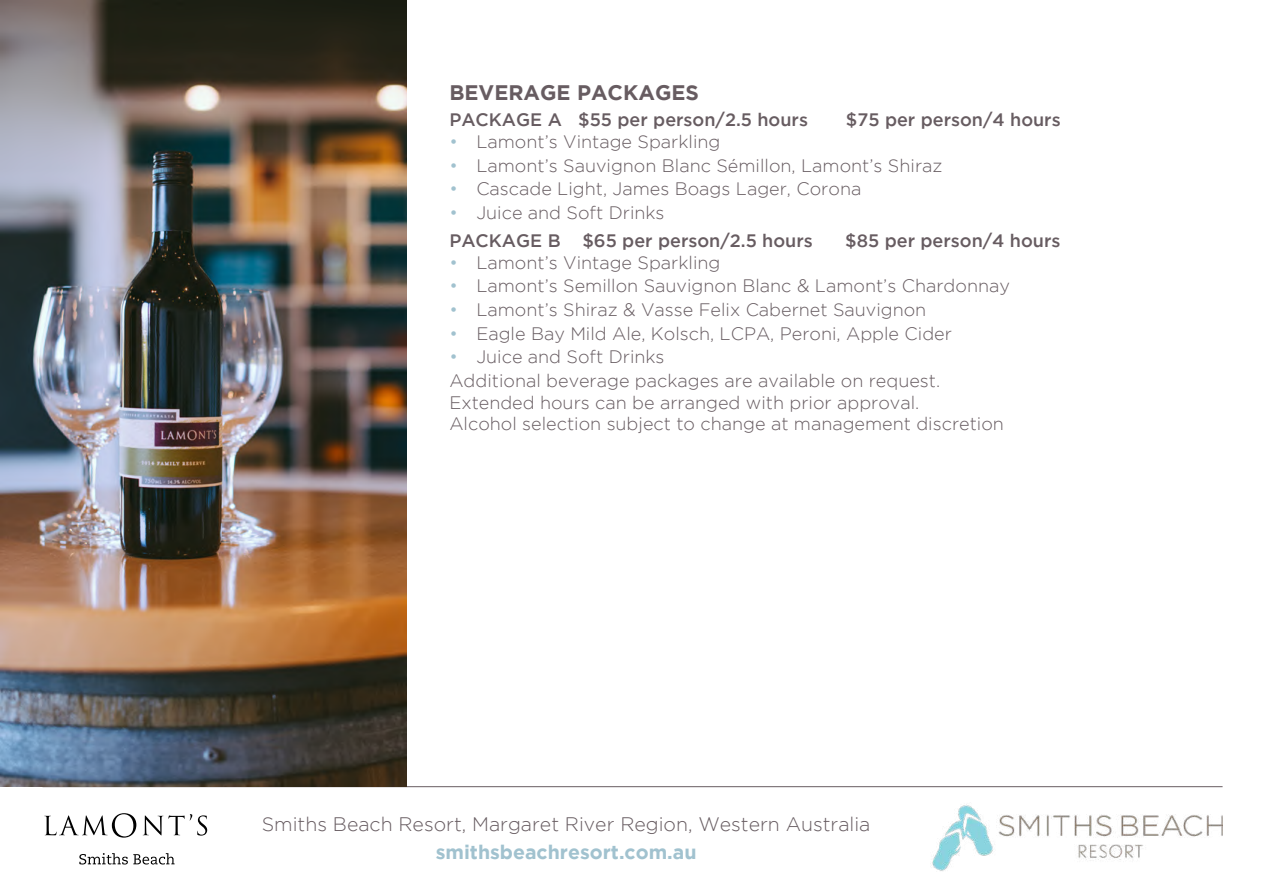
<style>
.page{position:relative;width:1263px;height:893px;background:#fff}
.page>*{position:absolute;margin:0;border:0;box-sizing:border-box;transform-origin:0 0}
.t1{font:700 21px "Gotham";color:#675c61}
.t2{font:300 19.5px "Gotham";color:#675c61}
.t3{font:700 19.5px "Gotham";color:#a1c2cf}
.t4{font:300 18px/23.7px "Gotham";color:#675c61}
.t5{font:500 18px/27.9px "Gotham";color:#675c61}
.s1{color:#a1c2cf}
.s2{font-weight:300;color:#a1c2cf}
.s3{font-weight:300}
</style>
<div class="page">
<img style="left:932px;top:804px;width:290px;height:67px">
<hr style="left:43px;top:786px;width:1179px;height:1px;background:#675c61">
<svg style="left:44px;top:813px;width:92px;height:25px"></svg>
<svg style="left:143px;top:814px;width:64px;height:22px"></svg>
<svg style="left:79px;top:853px;width:96px;height:11px"></svg>
<img style="left:0;top:0;width:407px;height:786px">
<p class="t1" style="left:449px;top:81px;width:251px">BEVERAGE PACKAGES</p>
<p class="t5" style="left:449px;top:106px;width:360px">PACKAGE A $55 per person/2.5 hours</p>
<p class="t5" style="left:846px;top:106px;width:216px">$75 per person/4 hours</p>
<p class="t4" style="left:449px;top:129px;width:273px"><span class="s1">•</span> Lamont’s Vintage Sparkling</p>
<p class="t4" style="left:449px;top:153px;width:495px"><span class="s1">•</span> Lamont’s Sauvignon Blanc Sémillon, Lamont’s Shiraz</p>
<p class="t4" style="left:449px;top:177px;width:414px"><span class="s1">•</span> Cascade Light, James Boags Lager, Corona</p>
<p class="t5" style="left:449px;top:198px;width:365px"><span class="s2">•</span> <span class="s3">Juice and Soft Drinks<br></span>PACKAGE B $65 per person/2.5 hours</p>
<p class="t5" style="left:845px;top:226px;width:217px">$85 per person/4 hours</p>
<p class="t4" style="left:449px;top:250px;width:273px"><span class="s1">•</span> Lamont’s Vintage Sparkling</p>
<p class="t4" style="left:449px;top:274px;width:562px"><span class="s1">•</span> Lamont’s Semillon Sauvignon Blanc &amp; Lamont’s Chardonnay</p>
<p class="t4" style="left:449px;top:298px;width:478px"><span class="s1">•</span> Lamont’s Shiraz &amp; Vasse Felix Cabernet Sauvignon</p>
<p class="t4" style="left:449px;top:321px;width:504px"><span class="s1">•</span> Eagle Bay Mild Ale, Kolsch, LCPA, Peroni, Apple Cider</p>
<p class="t4" style="left:449px;top:345px;width:492px"><span class="s1">•</span> Juice and Soft Drinks<br>Additional beverage packages are available on request.</p>
<p class="t4" style="left:449px;top:391px;width:556px;line-height:21.6px">Extended hours can be arranged with prior approval.<br>Alcohol selection subject to change at management discretion</p>
<p class="t2" style="left:262px;top:813px;width:610px">Smiths Beach Resort, Margaret River Region, Western Australia</p>
<p class="t3" style="left:436px;top:841px;width:262px">smithsbeachresort.com.au</p>
</div>
